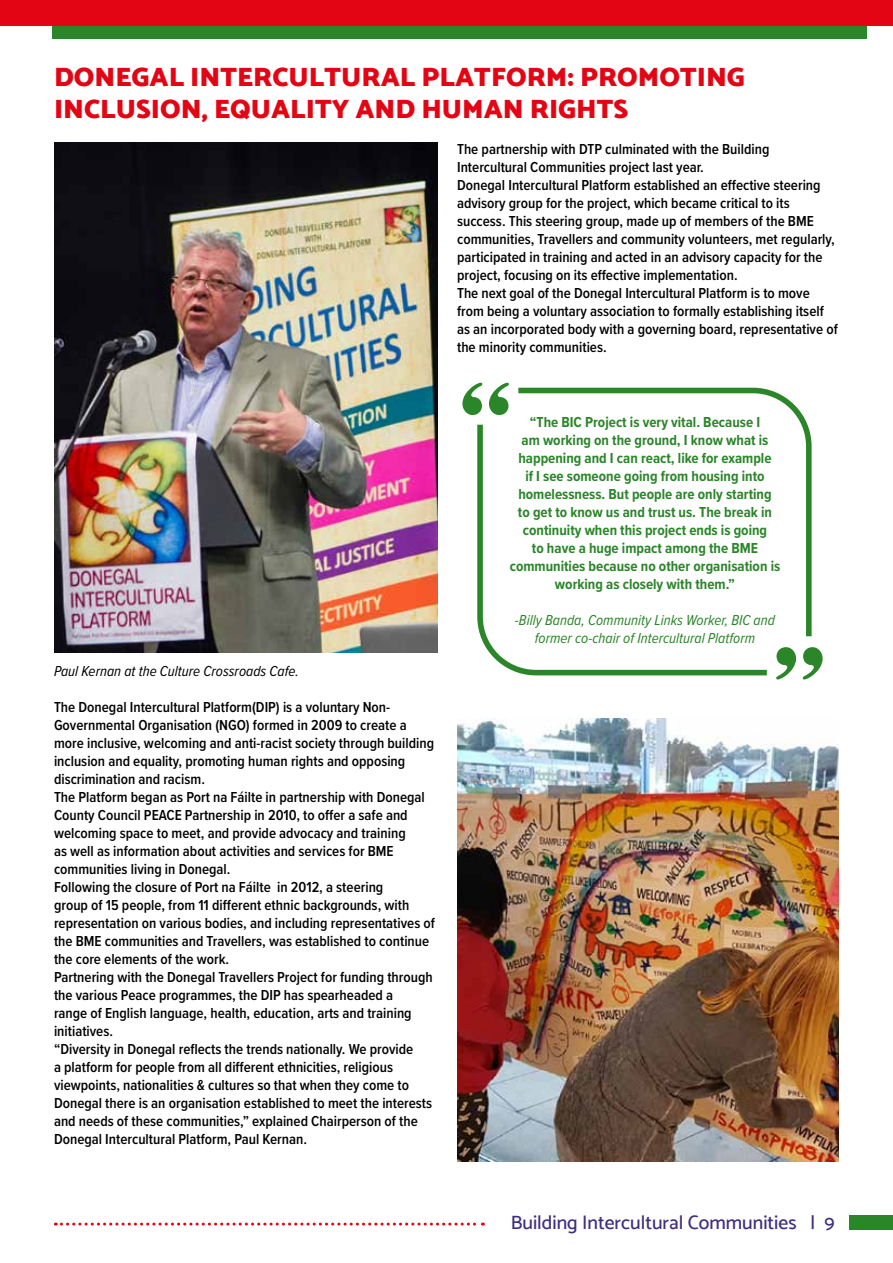
<style>
.page{position:relative;width:893px;height:1263px;background:#fff}
.page>*{position:absolute;margin:0;border:0;box-sizing:border-box;transform-origin:0 0}
.t1{font:900 27px/32.4px "Catamaran";color:#e30514}
.t2{font:500 19.5px "Catamaran";color:#412e7f}
.t3{font:600 15px/18px "Proxima Nova Cond";color:#000}
.t4{font:700 15px/18px "Proxima Nova Cond";color:#2a8629;text-align:center}
.t5{font:italic 15px/18px "Proxima Nova Cond";color:#2a8629;text-align:center}
.t6{font:italic 15px "Proxima Nova Cond";color:#000}
</style>
<div class="page">
<div style="left:849px;top:1215px;width:44px;height:15px;background:#2a8629"></div>
<div style="left:52px;top:0;width:815px;height:38px;background:#2a8629"></div>
<div style="left:0;top:0;width:893px;height:25px;background:#e30514"></div>
<svg style="left:55px;top:1222px;width:428px;height:3px"></svg>
<img style="left:457px;top:719px;width:382px;height:442px">
<img style="left:54px;top:142px;width:383px;height:510px">
<svg style="left:776px;top:647px;width:20px;height:32px"></svg>
<svg style="left:803px;top:647px;width:20px;height:32px"></svg>
<svg style="left:489px;top:383px;width:20px;height:32px"></svg>
<svg style="left:462px;top:383px;width:20px;height:32px"></svg>
<svg style="left:518px;top:388px;width:294px;height:248px"></svg>
<svg style="left:477px;top:425px;width:290px;height:250px"></svg>
<h1 class="t1" style="left:54px;top:60px;width:692px">DONEGAL INTERCULTURAL PLATFORM: PROMOTING<br>INCLUSION, EQUALITY AND HUMAN RIGHTS</h1>
<p class="t3" style="left:457px;top:140px;width:382px">The partnership with DTP culminated with the Building Intercultural Communities project last year.<br>Donegal Intercultural Platform established an effective steering advisory group for the project, which became critical to its success. This steering group, made up of members of the BME communities, Travellers and community volunteers, met regularly, participated in training and acted in an advisory capacity for the project, focusing on its effective implementation.<br>The next goal of the Donegal Intercultural Platform is to move from being a voluntary association to formally establishing itself as an incorporated body with a governing board, representative of the minority communities.</p>
<p class="t6" style="left:54px;top:660px;width:246px">Paul Kernan at the Culture Crossroads Cafe.</p>
<p class="t3" style="left:54px;top:698px;width:382px">The Donegal Intercultural Platform(DIP) is a voluntary Non-Governmental Organisation (NGO) formed in 2009 to create a more inclusive, welcoming and anti-racist society through building inclusion and equality, promoting human rights and opposing discrimination and racism.<br>The Platform began as Port na Fáilte in partnership with Donegal County Council PEACE Partnership in 2010, to offer a safe and welcoming space to meet, and provide advocacy and training<br>as well as information about activities and services for BME communities living in Donegal.<br>Following the closure of Port na Fáilte in 2012, a steering<br>group of 15 people, from 11 different ethnic backgrounds, with representation on various bodies, and including representatives of the BME communities and Travellers, was established to continue the core elements of the work.<br>Partnering with the Donegal Travellers Project for funding through the various Peace programmes, the DIP has spearheaded a<br>range of English language, health, education, arts and training initiatives.<br>“Diversity in Donegal reflects the trends nationally. We provide<br>a platform for people from all different ethnicities, religious viewpoints, nationalities &amp; cultures so that when they come to Donegal there is an organisation established to meet the interests and needs of these communities,” explained Chairperson of the Donegal Intercultural Platform, Paul Kernan.</p>
<p class="t4" style="left:510px;top:413px;width:272px">“The BIC Project is very vital. Because I<br>am working on the ground, I know what is happening and I can react, like for example<br>if I see someone going from housing into homelessness. But people are only starting<br>to get to know us and trust us. The break in continuity when this project ends is going<br>to have a huge impact among the BME communities because no other organisation is working as closely with them.”</p>
<p class="t5" style="left:515px;top:610px;width:262px">-Billy Banda, Community Links Worker, BIC and former co-chair of Intercultural Platform</p>
<h2 class="t2" style="left:511px;top:1211px;width:325px">Building Intercultural Communities | 9</h2>
</div>
